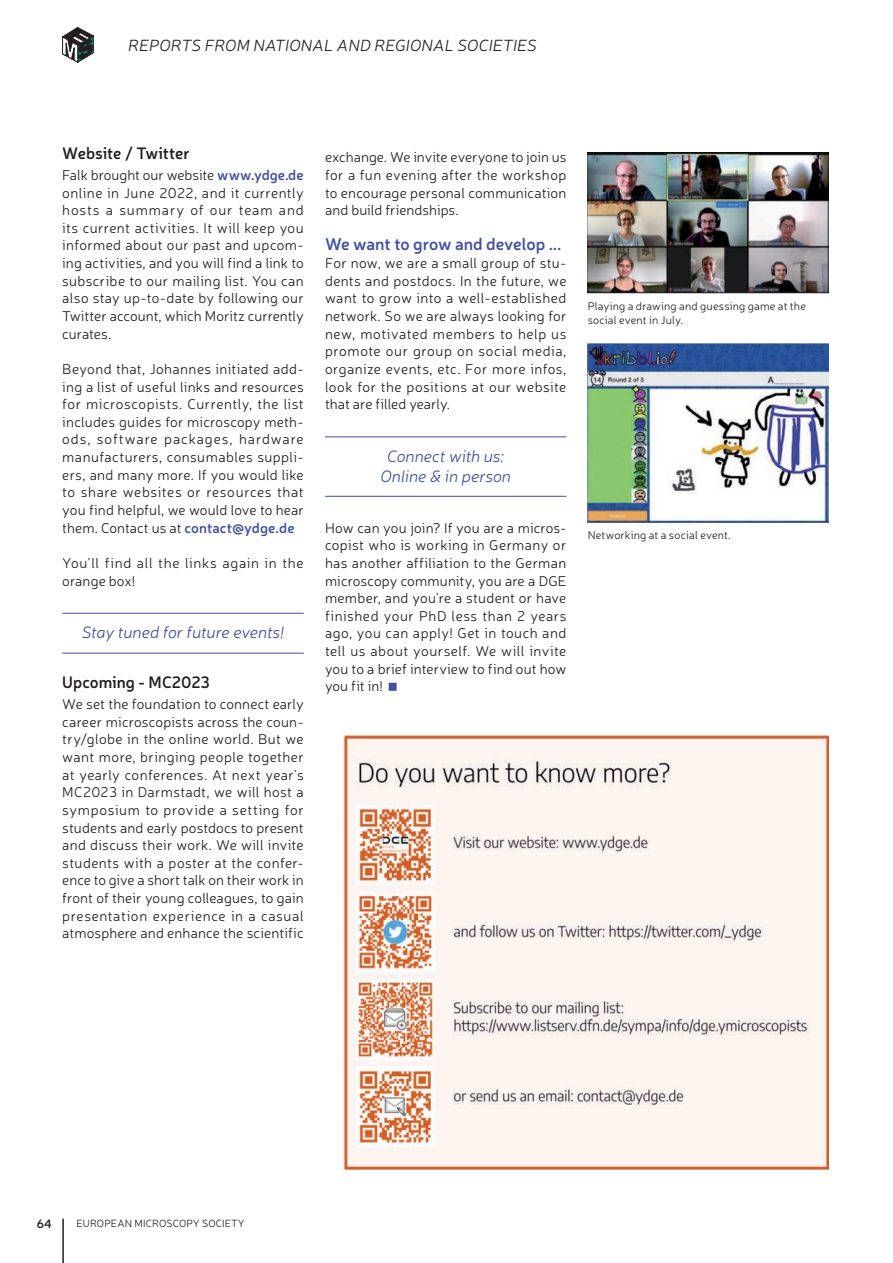
<style>
.page{position:relative;width:893px;height:1263px;background:#fff}
.page>*{position:absolute;margin:0;border:0;box-sizing:border-box;transform-origin:0 0}
.t1{font:600 16.95px "Neris";color:#4150a2}
.t2{font:italic 300 16.5px/19.5px "Neris";color:#4150a2;text-align:center}
.t3{font:600 16.5px "Neris";color:#231f20}
.t4{font:italic 300 16.35px "Neris";letter-spacing:.01em;color:#231f20}
.t5{font:300 14.25px/17.7px "Neris";letter-spacing:.01em;color:#231f20;text-align:justify}
.t6{font:300 14.25px/17.7px "Neris";letter-spacing:.045em;color:#231f20}
.t7{font:600 12px "Neris";color:#231f20}
.t8{font:300 11.25px/13.5px "Neris";letter-spacing:.015em;color:#231f20}
.t9{font:300 10.5px "Neris";letter-spacing:.01em;color:#231f20}
.s1{font-weight:600;color:#4150a2}
</style>
<div class="page">
<hr style="left:62px;top:1218px;width:2px;height:44px;background:#231f20">
<svg style="left:62px;top:27px;width:32px;height:36px"></svg>
<hr style="left:62px;top:652px;width:241px;height:1px;background:#4150a2">
<hr style="left:62px;top:612px;width:241px;height:1px;background:#4150a2">
<hr style="left:325px;top:496px;width:241px;height:1px;background:#4150a2">
<hr style="left:325px;top:436px;width:241px;height:1px;background:#4150a2">
<img style="left:343px;top:735px;width:485px;height:433px">
<img style="left:587px;top:152px;width:241px;height:141px">
<img style="left:587px;top:344px;width:241px;height:178px">
<p class="t4" style="left:128px;top:35px;width:410px">REPORTS FROM NATIONAL AND REGIONAL SOCIETIES</p>
<p class="t3" style="left:62px;top:142px;width:129px">Website / Twitter</p>
<p class="t5" style="left:62px;top:165px;width:243px">Falk brought our website <span class="s1">www.ydge.de </span>online in June 2022, and it currently hosts a summary of our team and its current activities. It will keep you informed about our past and upcom&shy;ing activities, and you will find a link to subscribe to our mailing list. You can also stay up-to-date by following our Twitter account, which Moritz currently curates.</p>
<p class="t5" style="left:62px;top:359px;width:243px">Beyond that, Johannes initiated add&shy;ing a list of useful links and resources for microscopists. Currently, the list includes guides for microscopy meth&shy;ods, software packages, hardware manufacturers, consumables suppli&shy;ers, and many more. If you would like to share websites or resources that you find helpful, we would love to hear them. Contact us at <span class="s1">contact@ydge.de</span></p>
<p class="t6" style="left:62px;top:553px;width:243px">You'll find all the links again in the orange box!</p>
<p class="t2" style="left:82px;top:622px;width:204px">Stay tuned for future events!</p>
<p class="t3" style="left:62px;top:671px;width:149px">Upcoming - MC2023</p>
<p class="t5" style="left:62px;top:694px;width:243px">We set the foundation to connect early career microscopists across the coun&shy;try/globe in the online world. But we want more, bringing people together at yearly conferences. At next year's MC2023 in Darmstadt, we will host a symposium to provide a setting for students and early postdocs to present and discuss their work. We will invite students with a poster at the confer&shy;ence to give a short talk on their work in front of their young colleagues, to gain presentation experience in a casual atmosphere and enhance the scientific</p>
<p class="t5" style="left:325px;top:148px;width:243px">exchange. We invite everyone to join us for a fun evening after the workshop to encourage personal communication and build friendships.</p>
<p class="t1" style="left:325px;top:232px;width:238px">We want to grow and develop ...</p>
<p class="t5" style="left:325px;top:254px;width:243px">For now, we are a small group of stu&shy;dents and postdocs. In the future, we want to grow into a well-established network. So we are always looking for new, motivated members to help us promote our group on social media, organize events, etc. For more infos, look for the positions at our website that are filled yearly.</p>
<p class="t2" style="left:380px;top:446px;width:132px">Connect with us:<br>Online &amp; in person</p>
<p class="t5" style="left:325px;top:518px;width:243px">How can you join? If you are a micros&shy;copist who is working in Germany or has another affiliation to the German microscopy community, you are a DGE member, and you're a student or have finished your PhD less than 2 years ago, you can apply! Get in touch and tell us about yourself. We will invite you to a brief interview to find out how you fit in!</p>
<p class="t8" style="left:587px;top:299px;width:220px">Playing a drawing and guessing game at the social event in July.</p>
<p class="t8" style="left:587px;top:528px;width:144px">Networking at a social event.</p>
<p class="t7" style="left:37px;top:1214px;width:16px">64</p>
<p class="t9" style="left:77px;top:1215px;width:170px">EUROPEAN MICROSCOPY SOCIETY</p>
</div>
